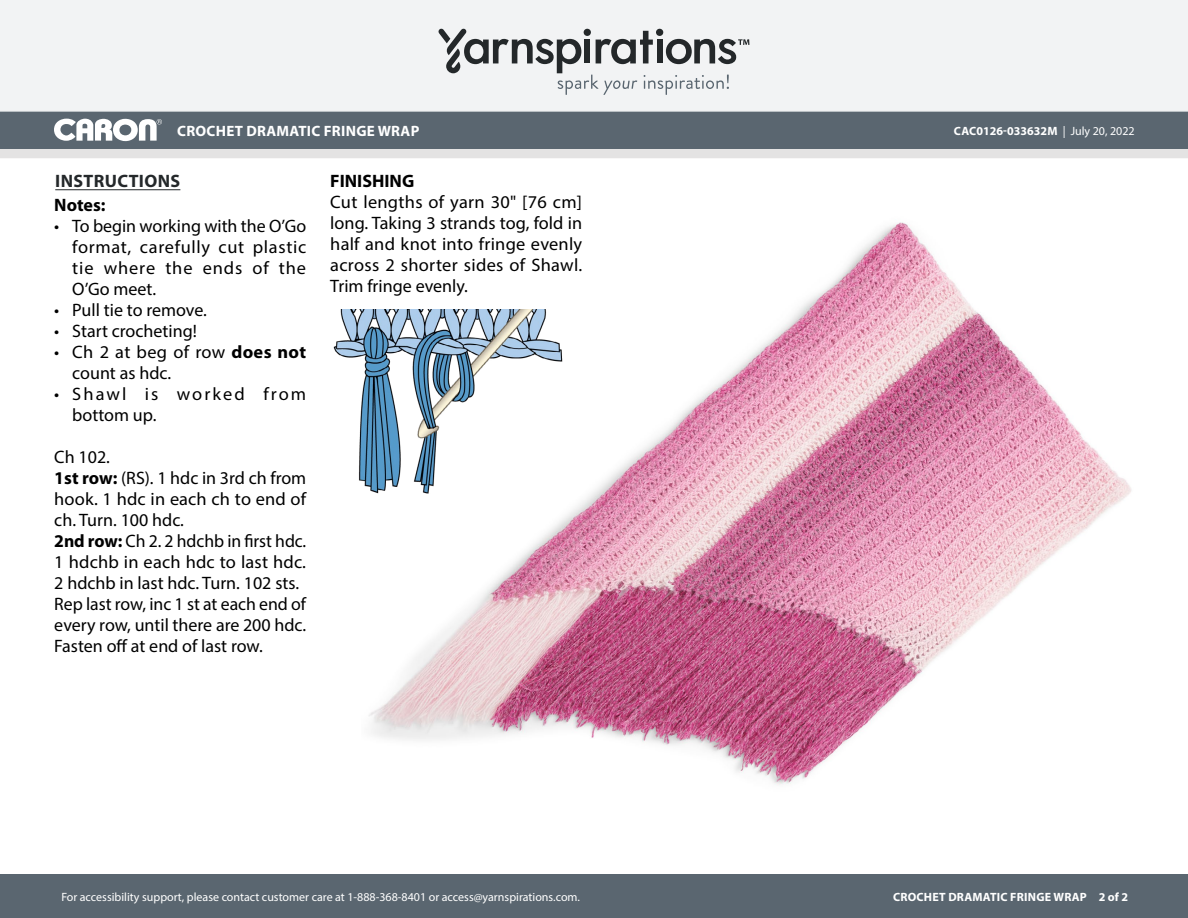
<style>
.page{position:relative;width:1188px;height:918px;background:#fff}
.page>*{position:absolute;margin:0;border:0;box-sizing:border-box;transform-origin:0 0}
.Body_-__Auto_Style_w{font:18px/21px "Myriad Pro";color:#000;text-align:justify}
.Body_-__Auto_Style_w-2{font:18px/21px "Myriad Pro";letter-spacing:.115em;color:#000}
.Body_-__Auto_Style_w-3{font:700 18px "Myriad Pro";color:#000}
.Body_-_HEADERS_-_Und{font:700 18px "Myriad Pro";letter-spacing:.02em;color:#24282a}
.t1{font:700 15px "Myriad Pro";letter-spacing:.02em;color:#fff}
.t2{font:12px "Myriad Pro";color:#fff}
.t3{font:700 12px "Myriad Pro";letter-spacing:.02em;color:#fff}
.t4{font:700 12px "Myriad Pro";color:#fff}
.s1{font-weight:400}
.s2{font-weight:700}
</style>
<div class="page">
<div style="left:0;top:875px;width:1188px;height:43px;background:#5a6670"></div>
<div style="left:0;top:149px;width:1188px;height:9px;background:#e4e3e3"></div>
<div style="left:0;top:111px;width:1188px;height:38px;background:#5a6670"></div>
<div style="left:0;top:0;width:1188px;height:112px;background:#f2f3f4"></div>
<svg style="left:438px;top:29px;width:311px;height:66px"></svg>
<svg style="left:54px;top:119px;width:108px;height:22px"></svg>
<img style="left:369px;top:222px;width:762px;height:563px">
<hr style="left:55px;top:189px;width:125px;height:1px;background:#24282a">
<img style="left:333px;top:309px;width:241px;height:201px">
<p class="t1" style="left:177px;top:121px;width:244px">CROCHET DRAMATIC FRINGE WRAP</p>
<p class="t4" style="left:954px;top:123px;width:182px">CAC0126-033632M <span class="s1">| July 20, 2022</span></p>
<p class="Body_-_HEADERS_-_Und" style="left:55px;top:169px;width:126px">INSTRUCTIONS</p>
<p class="Body_-__Auto_Style_w-3" style="left:54px;top:193px;width:53px">Notes:</p>
<p class="Body_-__Auto_Style_w" style="left:72px;top:215px;width:236px;text-indent:-18px">• To begin working with the O’Go format, carefully cut plastic tie where the ends of the O’Go meet.</p>
<p class="Body_-__Auto_Style_w" style="left:54px;top:299px;width:154px">• Pull tie to remove.</p>
<p class="Body_-__Auto_Style_w" style="left:54px;top:320px;width:144px">• Start crocheting!</p>
<p class="Body_-__Auto_Style_w" style="left:72px;top:341px;width:235px;text-indent:-18px">• Ch 2 at beg of row <span class="s2">does not </span>count as hdc.</p>
<p class="Body_-__Auto_Style_w-2" style="left:72px;top:383px;width:235px;text-indent:-18px">• Shawl is worked from bottom up.</p>
<p class="Body_-__Auto_Style_w" style="left:54px;top:446px;width:57px">Ch 102.</p>
<p class="Body_-__Auto_Style_w" style="left:54px;top:467px;width:253px"><span class="s2">1st row:</span> (RS). 1 hdc in 3rd ch from hook. 1 hdc in each ch to end of ch. Turn. 100 hdc.</p>
<p class="Body_-__Auto_Style_w" style="left:54px;top:530px;width:253px"><span class="s2">2nd row:</span> Ch 2. 2 hdchb in first hdc.<br>1 hdchb in each hdc to last hdc.<br>2 hdchb in last hdc. Turn. 102 sts.</p>
<p class="Body_-__Auto_Style_w" style="left:54px;top:593px;width:253px">Rep last row, inc 1 st at each end of every row, until there are 200 hdc.</p>
<p class="Body_-__Auto_Style_w" style="left:54px;top:635px;width:210px">Fasten off at end of last row.</p>
<p class="Body_-__Auto_Style_w-3" style="left:330px;top:169px;width:86px">FINISHING</p>
<p class="Body_-__Auto_Style_w" style="left:330px;top:191px;width:254px">Cut lengths of yarn 30" [76 cm] long. Taking 3 strands tog, fold in half and knot into fringe evenly across 2 shorter sides of Shawl.<br>Trim fringe evenly.</p>
<p class="t2" style="left:61px;top:889px;width:520px">For accessibility support, please contact customer care at 1-888-368-8401 or access@yarnspirations.com.</p>
<p class="t3" style="left:893px;top:889px;width:237px">CROCHET DRAMATIC FRINGE WRAP 2 of 2</p>
</div>
